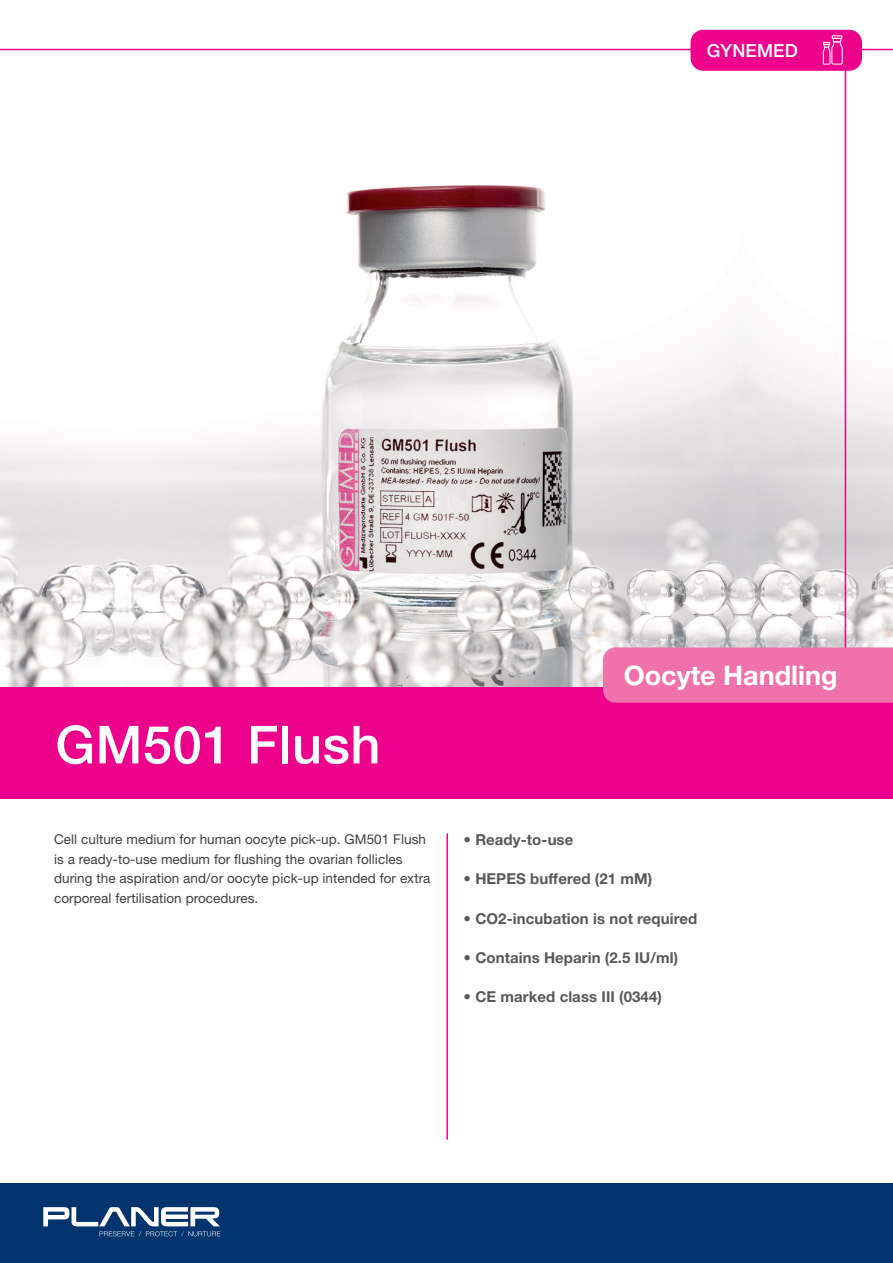
<style>
.page{position:relative;width:893px;height:1263px;background:#fff}
.page>*{position:absolute;margin:0;border:0;box-sizing:border-box;transform-origin:0 0}
.t1{font:500 52.5px "Helvetica Neue";letter-spacing:.01em;color:#fff}
.t2{font:700 27px "Helvetica Neue";color:#fff}
.t3{font:500 18px "Helvetica Neue";letter-spacing:.01em;color:#fff}
.t4{font:700 15px "Helvetica Neue";letter-spacing:.005em;color:#57585a}
.t5{font:13.5px/19.5px "Helvetica Neue";letter-spacing:.005em;color:#3e3e3f}
</style>
<div class="page">
<div style="left:0;top:1183px;width:893px;height:80px;background:#01346f"></div>
<svg style="left:43px;top:1207px;width:177px;height:29px"></svg>
<img style="left:0;top:29px;width:893px;height:658px">
<div style="left:0;top:687px;width:893px;height:111px;background:#ed028c"></div>
<hr style="left:0;top:49px;width:893px;height:1px;background:#ed028c">
<hr style="left:845px;top:67px;width:1px;height:585px;background:#ed028c">
<div style="left:603px;top:647px;width:290px;height:56px;background:#f171ab"></div>
<div style="left:691px;top:30px;width:171px;height:41px;background:#ed028c;border-radius:13px"></div>
<div style="left:832px;top:35px;width:10px;height:4px;border:1px solid #fff"></div>
<svg style="left:822px;top:37px;width:21px;height:28px"></svg>
<hr style="left:446px;top:833px;width:2px;height:307px;background:#ed028c">
<h3 class="t3" style="left:707px;top:40px;width:93px">GYNEMED</h3>
<h1 class="t1" style="left:55px;top:713px;width:327px">GM501 Flush</h1>
<p class="t5" style="left:54px;top:829px;width:378px">Cell culture medium for human oocyte pick-up. GM501 Flush is a ready-to-use medium for flushing the ovarian follicles during the aspiration and/or oocyte pick-up intended for extra corporeal fertilisation procedures.</p>
<h2 class="t2" style="left:624px;top:659px;width:215px">Oocyte Handling</h2>
<p class="t4" style="left:463px;top:830px;width:111px">• Ready-to-use</p>
<p class="t4" style="left:463px;top:870px;width:190px">• HEPES buffered (21 mM)</p>
<p class="t4" style="left:463px;top:909px;width:235px">• CO2-incubation is not required</p>
<p class="t4" style="left:463px;top:948px;width:216px">• Contains Heparin (2.5 IU/ml)</p>
<p class="t4" style="left:463px;top:988px;width:200px">• CE marked class III (0344)</p>
</div>
